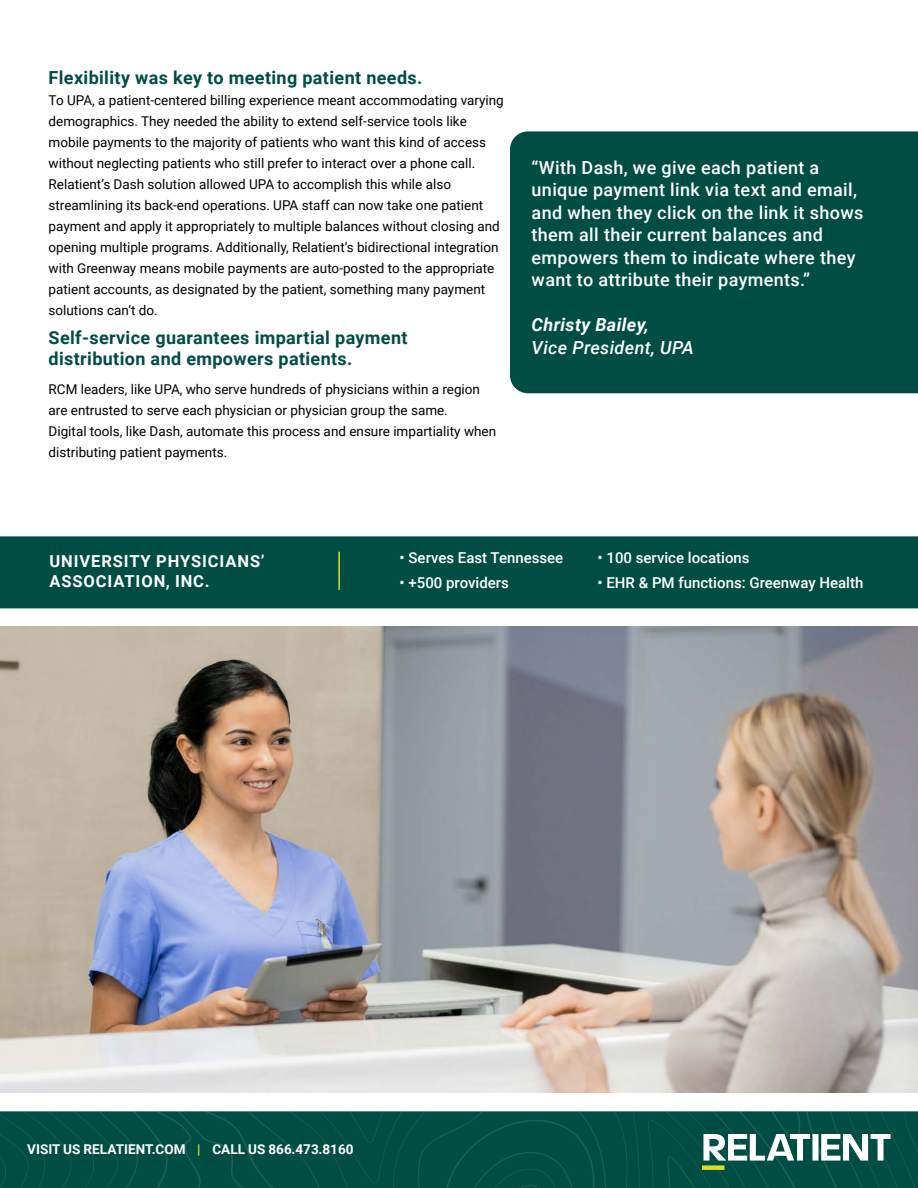
<style>
.page{position:relative;width:918px;height:1188px;background:#fff}
.page>*{position:absolute;margin:0;border:0;box-sizing:border-box;transform-origin:0 0}
.t1{font:500 18px/22.5px "Roboto";letter-spacing:.02em;color:#fff}
.t2{font:700 18px/21.6px "Roboto";letter-spacing:.02em;color:#004d44}
.t3{font:italic 500 18px "Roboto";letter-spacing:.02em;color:#fff}
.t4{font:italic 700 18px "Roboto";letter-spacing:.02em;color:#fff}
.t5{font:700 16.5px/19.8px "Roboto";letter-spacing:.055em;color:#fff}
.t6{font:500 15px "Roboto";color:#fff}
.t7{font:13.5px/21px "Roboto";color:#000}
.t8{font:700 13.5px "Roboto";letter-spacing:.005em;color:#fff}
.s1{color:#d9e021}
</style>
<div class="page">
<div style="left:510px;top:131px;width:408px;height:262px;background:#004d44"></div>
<div style="left:0;top:536px;width:918px;height:72px;background:#004d44"></div>
<img style="left:0;top:627px;width:918px;height:466px">
<svg style="left:0;top:1111px;width:918px;height:77px;background:#0c554d"></svg>
<div style="left:702px;top:1165px;width:22px;height:5px;background:#d9e021"></div>
<hr style="left:338px;top:552px;width:2px;height:38px;background:#d9e027">
<h1 class="t2" style="left:49px;top:66px;width:375px">Flexibility was key to meeting patient needs.</h1>
<p class="t7" style="left:49px;top:89px;width:457px">To UPA, a patient-centered billing experience meant accommodating varying demographics. They needed the ability to extend self-service tools like mobile payments to the majority of patients who want this kind of access without neglecting patients who still prefer to interact over a phone call.<br>Relatient’s Dash solution allowed UPA to accomplish this while also streamlining its back-end operations. UPA staff can now take one patient payment and apply it appropriately to multiple balances without closing and opening multiple programs. Additionally, Relatient’s bidirectional integration with Greenway means mobile payments are auto-posted to the appropriate patient accounts, as designated by the patient, something many payment solutions can’t do.</p>
<h1 class="t2" style="left:49px;top:326px;width:360px">Self-service guarantees impartial payment distribution and empowers patients.</h1>
<p class="t7" style="left:49px;top:378px;width:449px">RCM leaders, like UPA, who serve hundreds of physicians within a region are entrusted to serve each physician or physician group the same.<br>Digital tools, like Dash, automate this process and ensure impartiality when distributing patient payments.</p>
<h1 class="t1" style="left:532px;top:155px;width:333px">“With Dash, we give each patient a unique payment link via text and email, and when they click on the link it shows them all their current balances and empowers them to indicate where they want to attribute their payments.”</h1>
<h1 class="t4" style="left:532px;top:312px;width:119px">Christy Bailey,</h1>
<h1 class="t3" style="left:532px;top:335px;width:164px">Vice President, UPA</h1>
<p class="t5" style="left:49px;top:551px;width:217px">UNIVERSITY PHYSICIANS’<br>ASSOCIATION, INC.</p>
<p class="t6" style="left:400px;top:547px;width:165px">• Serves East Tennessee</p>
<p class="t6" style="left:400px;top:573px;width:111px">• +500 providers</p>
<p class="t6" style="left:598px;top:547px;width:154px">• 100 service locations</p>
<p class="t6" style="left:598px;top:573px;width:267px">• EHR &amp; PM functions: Greenway Health</p>
<p class="t8" style="left:27px;top:1140px;width:328px">VISIT US RELATIENT.COM <span class="s1">|</span> CALL US 866.473.8160</p>
</div>
